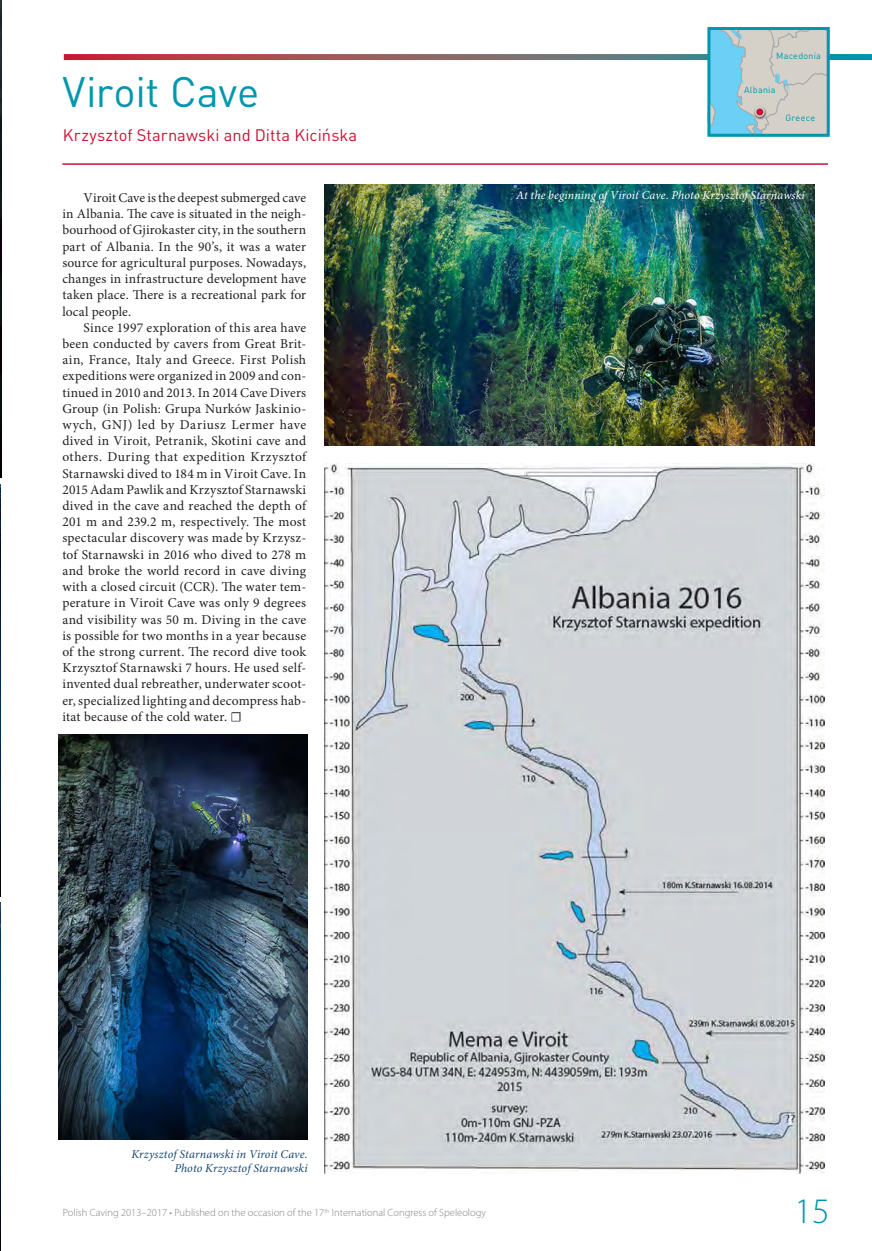
<style>
.page{position:relative;width:872px;height:1251px;background:#fff}
.page>*{position:absolute;margin:0;border:0;box-sizing:border-box;transform-origin:0 0}
.Tytuł_krajowy{font:42px "DIN Pro";letter-spacing:-.01em;color:#0097ae}
.pagina{font:300 36px "Myriad Pro";color:#0097ae}
.autor_1{font:16.5px "DIN Pro";letter-spacing:.005em;color:#cb1233}
.tekst{font:13.5px/16.2px "Minion Pro";letter-spacing:.01em;color:#231f20;text-align:justify}
.podpis{font:italic 12px/14.4px "Minion Pro";letter-spacing:.01em;color:#144571;text-align:right}
.podpis-2{font:italic 12px "Minion Pro";letter-spacing:.01em;color:#fff}
.t1{font:300 10.5px "Myriad Pro";color:#808285}
.Tytuł_krajowy-2{font:9px "DIN Pro";letter-spacing:.03em;color:#0097ae}
</style>
<div class="page">
<svg style="left:64px;top:54px;width:808px;height:6px;background:#896064"></svg>
<img style="left:325px;top:463px;width:499px;height:710px">
<hr style="left:62px;top:163px;width:766px;height:2px;background:#cb1233">
<img style="left:58px;top:734px;width:250px;height:405px">
<svg style="left:707px;top:27px;width:123px;height:181px"></svg>
<div style="left:707px;top:27px;width:122px;height:110px;border:3px solid #0097ae"></div>
<img style="left:325px;top:185px;width:489px;height:260px">
<img style="left:0;top:0;width:2px;height:477px">
<img style="left:0;top:484px;width:1px;height:412px">
<img style="left:0;top:902px;width:1px;height:348px">
<p class="Tytuł_krajowy" style="left:62px;top:63px;width:198px">Viroit Cave</p>
<p class="autor_1" style="left:63px;top:124px;width:296px">Krzysztof Starnawski and Ditta Kicińska</p>
<p class="tekst" style="left:62px;top:190px;width:245px;text-indent:21px">Viroit Cave is the deepest submerged cave in Albania. The cave is situated in the neigh&shy;bourhood of Gjirokaster city, in the southern part of Albania. In the 90’s, it was a water source for agricultural purposes. Nowadays, changes in infrastructure development have taken place. There is a recreational park for local people.</p>
<p class="tekst" style="left:62px;top:319px;width:245px;text-indent:21px">Since 1997 exploration of this area have been conducted by cavers from Great Brit&shy;ain, France, Italy and Greece. First Polish expeditions were organized in 2009 and con&shy;tinued in 2010 and 2013. In 2014 Cave Divers Group (in Polish: Grupa Nurków Jaskinio&shy;wych, GNJ) led by Dariusz Lermer have dived in Viroit, Petranik, Skotini cave and others. During that expedition Krzysztof Starnawski dived to 184 m in Viroit Cave. In 2015 Adam Pawlik and Krzysztof Starnawski dived in the cave and reached the depth of 201 m and 239.2 m, respectively. The most spectacular discovery was made by Krzysz&shy;tof Starnawski in 2016 who dived to 278 m and broke the world record in cave diving with a closed circuit (CCR). The water tem&shy;perature in Viroit Cave was only 9 degrees and visibility was 50 m. Diving in the cave is possible for two months in a year because of the strong current. The record dive took Krzysztof Starnawski 7 hours. He used self&shy;invented dual rebreather, underwater scoot&shy;er, specialized lighting and decompress hab&shy;itat because of the cold water. ☐</p>
<p class="Tytuł_krajowy-2" style="left:776px;top:50px;width:46px">Macedonia</p>
<p class="Tytuł_krajowy-2" style="left:744px;top:84px;width:33px">Albania</p>
<p class="Tytuł_krajowy-2" style="left:785px;top:112px;width:31px">Greece</p>
<p class="podpis-2" style="left:516px;top:187px;width:290px">At the beginning of Viroit Cave. Photo Krzysztof Starnawski</p>
<p class="podpis" style="left:131px;top:1146px;width:178px">Krzysztof Starnawski in Viroit Cave.<br>Photo Krzysztof Starnawski</p>
<p class="t1" style="left:63px;top:1206px;width:425px">Polish Caving 2013–2017 • Published on the occasion of the 17<sup>th</sup> International Congress of Speleology</p>
<p class="pagina" style="left:794px;top:1188px;width:37px">15</p>
</div>
